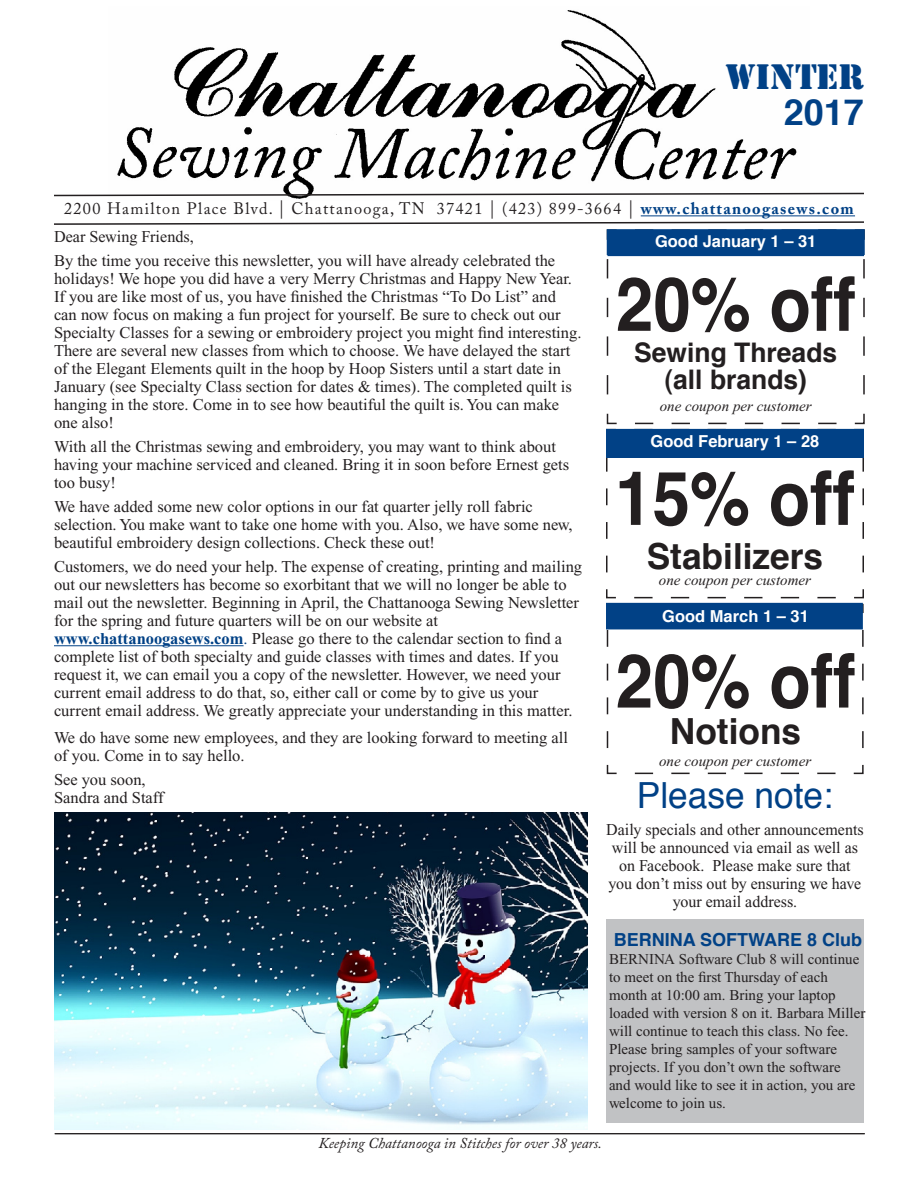
<style>
.page{position:relative;width:918px;height:1188px;background:#fff}
.page>*{position:absolute;margin:0;border:0;box-sizing:border-box;transform-origin:0 0}
.t1{font:700 75px "Helvetica";color:#231f20;scale:.9 1}
.t2{font:700 36px "Helvetica";color:#231f20}
.t3{font:36px "Helvetica";color:#014186}
.t4{font:700 36px "Helvetica";color:#014186}
.t5{font:33px "Stencil Std";color:#014186}
.t6{font:700 27px/27px "Helvetica";color:#231f20;text-align:center}
.t7{font:700 18px "Helvetica";color:#014186}
.t8{font:16.5px/18px "Times New Roman";color:#231f20}
.t9{font:16.5px "Adobe Caslon Pro";letter-spacing:.08em;color:#231f20}
.t10{font:700 16.5px "Helvetica";color:#fff}
.t11{font:15px/18px "Times New Roman";color:#231f20}
.t12{font:italic 15px "Times New Roman";color:#231f20}
.t13{font:italic 15px "Adobe Caslon Pro";color:#231f20}
.s1{font-size:18px}
.s2{font-weight:700;color:#014186}
.s3{color:#014186}
</style>
<div class="page">
<img style="left:117px;top:10px;width:680px;height:189px">
<svg style="left:54px;top:192px;width:810px;height:5px"></svg>
<hr style="left:641px;top:215px;width:214px;height:1px;background:#014186">
<svg style="left:606px;top:603px;width:258px;height:172px"></svg>
<div style="left:607px;top:604px;width:255px;height:25px;background:#014186"></div>
<div style="left:606px;top:603px;width:257px;height:26px;border:2px solid #014186"></div>
<svg style="left:606px;top:428px;width:258px;height:171px"></svg>
<div style="left:607px;top:430px;width:256px;height:24px;background:#014186"></div>
<div style="left:606px;top:435px;width:258px;height:23px;background:#014186"></div>
<svg style="left:625px;top:428px;width:221px;height:2px"></svg>
<svg style="left:54px;top:221px;width:810px;height:4px"></svg>
<svg style="left:606px;top:229px;width:259px;height:196px"></svg>
<div style="left:608px;top:230px;width:256px;height:24px;background:#014186"></div>
<div style="left:607px;top:229px;width:258px;height:26px;border:2px solid #014186"></div>
<div style="left:608px;top:234px;width:255px;height:21px;background:#014186"></div>
<div style="left:608px;top:234px;width:256px;height:22px;border:2px solid #014186"></div>
<hr style="left:55px;top:1133px;width:810px;height:1px;background:#231f20">
<hr style="left:55px;top:1134px;width:810px;height:1px;background:#231f20">
<hr style="left:54px;top:645px;width:190px;height:1px;background:#014186">
<div style="left:606px;top:919px;width:258px;height:204px;background:#c1c2c4"></div>
<img style="left:54px;top:813px;width:534px;height:316px">
<h3 class="t5" style="left:726px;top:56px;width:140px">WINTER</h3>
<h2 class="t4" style="left:784px;top:84px;width:82px">2017</h2>
<p class="t9" style="left:64px;top:199px;width:791px">2200 Hamilton Place Blvd. <span class="s1">|</span> Chattanooga, TN 37421 <span class="s1">|</span> (423) 899-3664 <span class="s1">|</span> <span class="s2">www.chattanoogasews.com</span></p>
<p class="t8" style="left:54px;top:225px;width:503px;line-height:24px">Dear Sewing Friends,<br>By the time you receive this newsletter, you will have already celebrated the</p>
<p class="t8" style="left:54px;top:270px;width:529px">holidays! We hope you did have a very Merry Christmas and Happy New Year.<br>If you are like most of us, you have finished the Christmas “To Do List” and can now focus on making a fun project for yourself. Be sure to check out our Specialty Classes for a sewing or embroidery project you might find interesting.<br>There are several new classes from which to choose. We have delayed the start of the Elegant Elements quilt in the hoop by Hoop Sisters until a start date in January (see Specialty Class section for dates &amp; times). The completed quilt is hanging in the store. Come in to see how beautiful the quilt is. You can make one also!</p>
<p class="t8" style="left:54px;top:438px;width:517px">With all the Christmas sewing and embroidery, you may want to think about having your machine serviced and cleaned. Bring it in soon before Ernest gets too busy!</p>
<p class="t8" style="left:54px;top:498px;width:520px">We have added some new color options in our fat quarter jelly roll fabric selection. You make want to take one home with you. Also, we have some new, beautiful embroidery design collections. Check these out!</p>
<p class="t8" style="left:54px;top:558px;width:530px">Customers, we do need your help. The expense of creating, printing and mailing out our newsletters has become so exorbitant that we will no longer be able to mail out the newsletter. Beginning in April, the Chattanooga Sewing Newsletter for the spring and future quarters will be on our website at <span class="s2">www.chattanoogasews.com</span><span class="s3">.</span> Please go there to the calendar section to find a complete list of both specialty and guide classes with times and dates. If you request it, we can email you a copy of the newsletter. However, we need your current email address to do that, so, either call or come by to give us your current email address. We greatly appreciate your understanding in this matter.</p>
<p class="t8" style="left:54px;top:729px;width:516px">We do have some new employees, and they are looking forward to meeting all of you. Come in to say hello.</p>
<p class="t8" style="left:54px;top:771px;width:111px">See you soon,<br>Sandra and Staff</p>
<p class="t10" style="left:655px;top:228px;width:163px">Good January 1 – 31</p>
<h1 class="t1" style="left:616px;top:244px;width:268px">20% off</h1>
<h3 class="t6" style="left:634px;top:339px;width:204px">Sewing Threads (all brands)</h3>
<p class="t12" style="left:660px;top:398px;width:154px">one coupon per customer</p>
<p class="t10" style="left:651px;top:428px;width:170px">Good February 1 – 28</p>
<h1 class="t1" style="left:615px;top:438px;width:268px">15% off</h1>
<h2 class="t2" style="left:647px;top:527px;width:178px">Stabilizers</h2>
<p class="t12" style="left:659px;top:572px;width:154px">one coupon per customer</p>
<p class="t10" style="left:662px;top:603px;width:148px">Good March 1 – 31</p>
<h1 class="t1" style="left:616px;top:621px;width:268px">20% off</h1>
<h2 class="t2" style="left:670px;top:702px;width:133px">Notions</h2>
<p class="t12" style="left:659px;top:753px;width:154px">one coupon per customer</p>
<h2 class="t3" style="left:637px;top:767px;width:198px">Please note:</h2>
<p class="t8" style="left:606px;top:820px;width:259px;text-align:center">Daily specials and other announcements will be announced via email as well as on Facebook. Please make sure that you don’t miss out by ensuring we have your email address.</p>
<p class="t7" style="left:614px;top:925px;width:250px">BERNINA SOFTWARE 8 Club</p>
<p class="t11" style="left:609px;top:950px;width:258px">BERNINA Software Club 8 will continue to meet on the first Thursday of each month at 10:00 am. Bring your laptop loaded with version 8 on it. Barbara Miller will continue to teach this class. No fee.<br>Please bring samples of your software projects. If you don’t own the software and would like to see it in action, you are welcome to join us.</p>
<p class="t13" style="left:318px;top:1134px;width:285px">Keeping Chattanooga in Stitches for over 38 years.</p>
</div>
